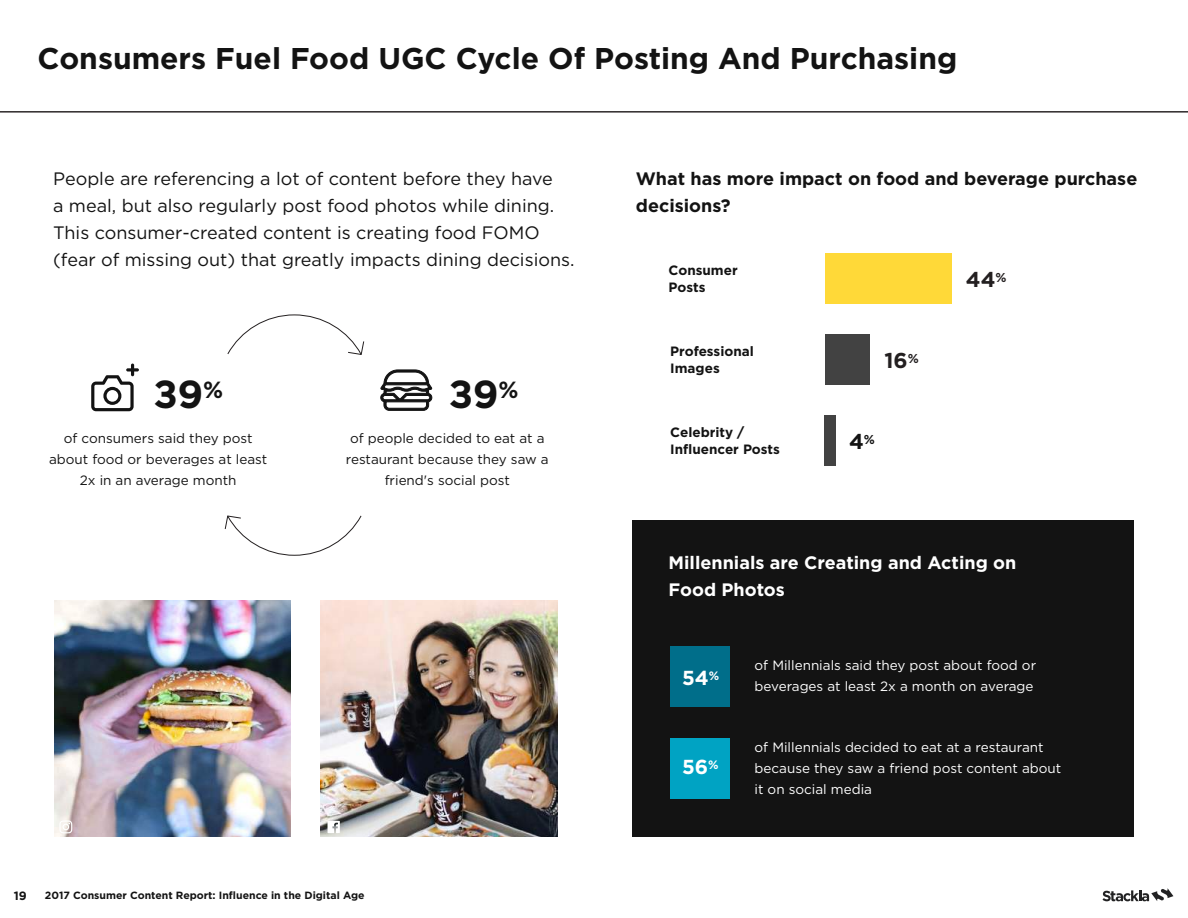
<style>
.page{position:relative;width:1188px;height:918px;background:#fff}
.page>*{position:absolute;margin:0;border:0;box-sizing:border-box;transform-origin:0 0}
.t1{font:700 39px "Gotham";color:#131313}
.t2{font:700 30px "Gotham";color:#131313}
.t3{font:700 21.45px "Gotham";color:#231f20}
.t4{font:700 21.45px "Gotham";color:#131313}
.t5{font:700 20.25px "Gotham";color:#fff}
.t6{font:18px/27px "Gotham";color:#131313}
.t7{font:700 18px/27px "Gotham";color:#131313}
.t8{font:700 18px/27px "Gotham";color:#fff}
.t9{font:13.5px/21px "Gotham";color:#fff}
.t10{font:13.5px/21px "Gotham";color:#131313;text-align:center}
.t11{font:700 13.5px/16.5px "Gotham";color:#131313}
.t12{font:700 12px "Gotham";color:#131313}
.t13{font:700 10.5px "Gotham";color:#131313}
</style>
<div class="page">
<svg style="left:1102px;top:888px;width:71px;height:13px"></svg>
<div style="left:633px;top:520px;width:501px;height:317px;background:#131313"></div>
<div style="left:671px;top:646px;width:59px;height:61px;background:#006e8a"></div>
<hr style="left:0;top:111px;width:1188px;height:1px;background:#231f20">
<div style="left:671px;top:738px;width:59px;height:60px;background:#00a3c3"></div>
<img style="left:54px;top:601px;width:237px;height:236px">
<svg style="left:59px;top:820px;width:13px;height:13px"></svg>
<img style="left:321px;top:601px;width:236px;height:236px">
<svg style="left:328px;top:821px;width:12px;height:12px"></svg>
<svg style="left:91px;top:364px;width:48px;height:47px"></svg>
<svg style="left:380px;top:369px;width:53px;height:42px"></svg>
<svg style="left:227px;top:314px;width:138px;height:41px"></svg>
<svg style="left:224px;top:515px;width:138px;height:41px"></svg>
<div style="left:825px;top:253px;width:126px;height:50px;background:#ffd938"></div>
<div style="left:825px;top:334px;width:44px;height:51px;background:#424242"></div>
<div style="left:825px;top:415px;width:11px;height:51px;background:#424242"></div>
<h2 class="t2" style="left:38px;top:39px;width:921px">Consumers Fuel Food UGC Cycle Of Posting And Purchasing</h2>
<p class="t6" style="left:53px;top:165px;width:523px">People are referencing a lot of content before they have<br>a meal, but also regularly post food photos while dining.<br>This consumer-created content is creating food FOMO (fear of missing out) that greatly impacts dining decisions.</p>
<h1 class="t1" style="left:154px;top:368px;width:71px">39<sup>%</sup></h1>
<h1 class="t1" style="left:449px;top:368px;width:71px">39<sup>%</sup></h1>
<p class="t10" style="left:49px;top:428px;width:220px">of consumers said they post about food or beverages at least<br>2x in an average month</p>
<p class="t10" style="left:346px;top:428px;width:204px">of people decided to eat at a restaurant because they saw a friend's social post</p>
<p class="t12" style="left:14px;top:887px;width:15px">19</p>
<p class="t13" style="left:45px;top:889px;width:321px">2017 Consumer Content Report: Influence in the Digital Age</p>
<p class="t7" style="left:636px;top:165px;width:503px">What has more impact on food and beverage purchase decisions?</p>
<p class="t11" style="left:669px;top:262px;width:71px">Consumer<br>Posts</p>
<p class="t11" style="left:670px;top:343px;width:85px">Professional<br>Images</p>
<p class="t11" style="left:670px;top:424px;width:111px">Celebrity /<br>Influencer Posts</p>
<p class="t3" style="left:884px;top:346px;width:36px">16<sup>%</sup></p>
<p class="t4" style="left:849px;top:427px;width:27px">4<sup>%</sup></p>
<p class="t3" style="left:966px;top:265px;width:42px">44<sup>%</sup></p>
<p class="t8" style="left:669px;top:549px;width:349px">Millennials are Creating and Acting on<br>Food Photos</p>
<p class="t5" style="left:682px;top:664px;width:39px">54<sup>%</sup></p>
<p class="t5" style="left:682px;top:754px;width:38px">56<sup>%</sup></p>
<p class="t9" style="left:755px;top:655px;width:283px">of Millennials said they post about food or beverages at least 2x a month on average</p>
<p class="t9" style="left:755px;top:737px;width:308px">of Millennials decided to eat at a restaurant because they saw a friend post content about it on social media</p>
</div>
